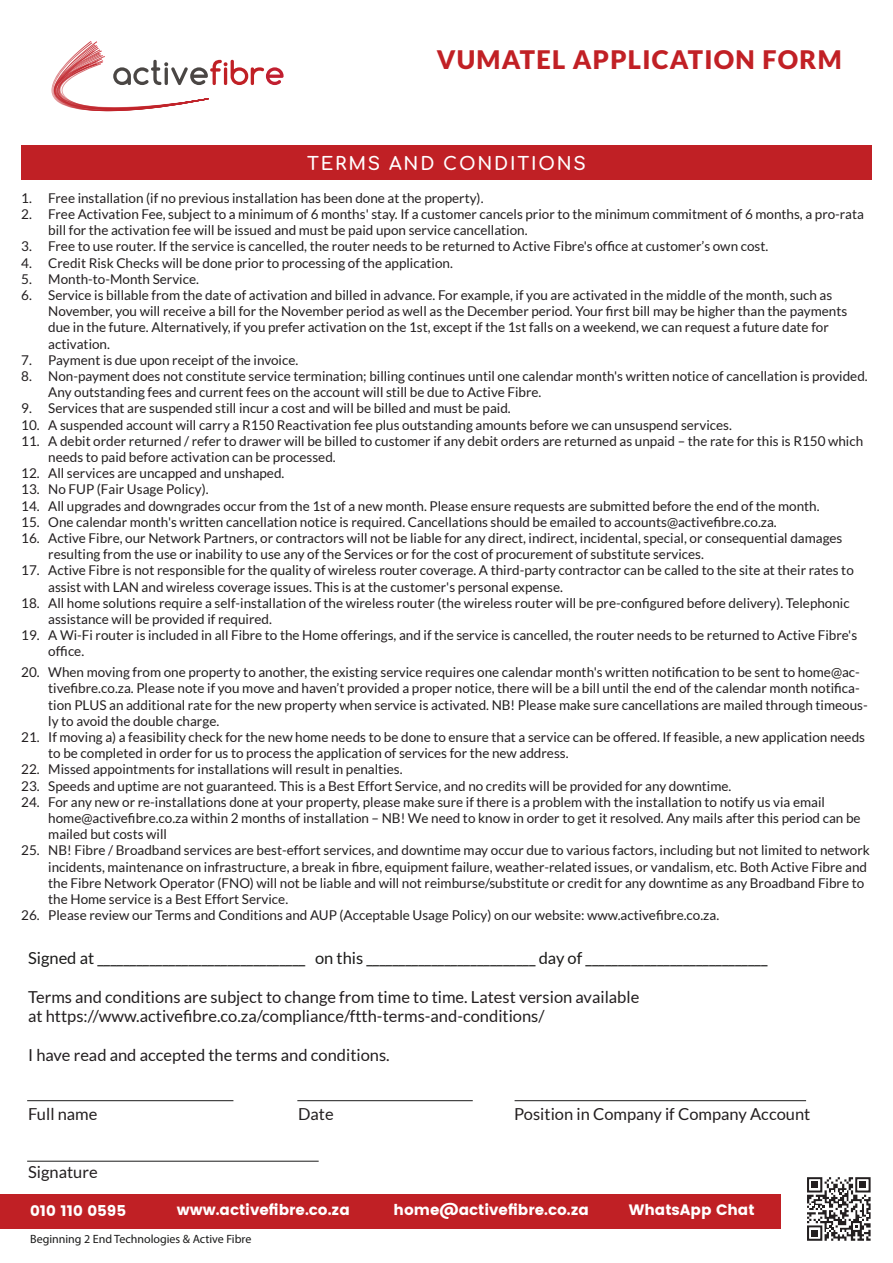
<style>
.page{position:relative;width:893px;height:1263px;background:#fff}
.page>*{position:absolute;margin:0;border:0;box-sizing:border-box;transform-origin:0 0}
.t1{font:900 25.5px "Lato";letter-spacing:.05em;color:#c12025}
.t2{font:700 18px "Comfortaa";letter-spacing:.1em;color:#fff}
.t3{font:16.5px/19.5px "Lato";color:#231f20}
.t4{font:16.5px "Lato";color:#1b1b1a}
.t5{font:15px "Poppins";color:#fff}
.t6{font:13.5px/16.2px "Lato";color:#231f20}
.t7{font:12px "Myriad Pro";color:#1b1b1a}
</style>
<div class="page">
<div style="left:0;top:1194px;width:781px;height:35px;background:#c02025"></div>
<svg style="left:807px;top:1177px;width:64px;height:64px"></svg>
<div style="left:811px;top:1230px;width:7px;height:6px;background:#231f20"></div>
<div style="left:811px;top:1181px;width:7px;height:7px;background:#231f20"></div>
<div style="left:860px;top:1181px;width:6px;height:7px;background:#231f20"></div>
<svg style="left:51px;top:41px;width:233px;height:70px"></svg>
<div style="left:21px;top:146px;width:851px;height:34px;background:#c02025"></div>
<hr style="left:27px;top:1100px;width:206px;height:1px;background:#1b1b1a">
<hr style="left:297px;top:1100px;width:176px;height:1px;background:#1b1b1a">
<hr style="left:515px;top:1100px;width:291px;height:1px;background:#1b1b1a">
<hr style="left:27px;top:1161px;width:292px;height:1px;background:#1b1b1a">
<h1 class="t1" style="left:437px;top:45px;width:406px">VUMATEL APPLICATION FORM</h1>
<h2 class="t2" style="left:307px;top:146px;width:280px">TERMS AND CONDITIONS</h2>
<p class="t6" style="left:21px;top:190px;width:464px">1. Free installation (if no previous installation has been done at the property).</p>
<p class="t6" style="left:48px;top:206px;width:817px;text-indent:-27px">2. Free Activation Fee, subject to a minimum of 6 months' stay. If a customer cancels prior to the minimum commitment of 6 months, a pro-rata bill for the activation fee will be issued and must be paid upon service cancellation.</p>
<p class="t6" style="left:21px;top:238px;width:749px">3. Free to use router. If the service is cancelled, the router needs to be returned to Active Fibre's office at customer’s own cost.</p>
<p class="t6" style="left:21px;top:255px;width:433px">4. Credit Risk Checks will be done prior to processing of the application.</p>
<p class="t6" style="left:21px;top:271px;width:179px">5. Month-to-Month Service.</p>
<p class="t6" style="left:48px;top:287px;width:800px;text-indent:-27px">6. Service is billable from the date of activation and billed in advance. For example, if you are activated in the middle of the month, such as November, you will receive a bill for the November period as well as the December period. Your first bill may be higher than the payments due in the future. Alternatively, if you prefer activation on the 1st, except if the 1st falls on a weekend, we can request a future date for activation.</p>
<p class="t6" style="left:21px;top:352px;width:278px">7. Payment is due upon receipt of the invoice.</p>
<p class="t6" style="left:48px;top:368px;width:821px;text-indent:-27px">8. Non-payment does not constitute service termination; billing continues until one calendar month's written notice of cancellation is provided.<br>Any outstanding fees and current fees on the account will still be due to Active Fibre.</p>
<p class="t6" style="left:21px;top:400px;width:491px">9. Services that are suspended still incur a cost and will be billed and must be paid.</p>
<p class="t6" style="left:21px;top:417px;width:712px">10. A suspended account will carry a R150 Reactivation fee plus outstanding amounts before we can unsuspend services.</p>
<p class="t6" style="left:48px;top:433px;width:816px;text-indent:-27px">11. A debit order returned / refer to drawer will be billed to customer if any debit orders are returned as unpaid – the rate for this is R150 which needs to paid before activation can be processed.</p>
<p class="t6" style="left:21px;top:465px;width:265px">12. All services are uncapped and unshaped.</p>
<p class="t6" style="left:21px;top:481px;width:189px">13. No FUP (Fair Usage Policy).</p>
<p class="t6" style="left:21px;top:498px;width:800px">14. All upgrades and downgrades occur from the 1st of a new month. Please ensure requests are submitted before the end of the month.</p>
<p class="t6" style="left:21px;top:514px;width:757px">15. One calendar month's written cancellation notice is required. Cancellations should be emailed to accounts@activefibre.co.za.</p>
<p class="t6" style="left:48px;top:530px;width:796px;text-indent:-27px">16. Active Fibre, our Network Partners, or contractors will not be liable for any direct, indirect, incidental, special, or consequential damages resulting from the use or inability to use any of the Services or for the cost of procurement of substitute services.</p>
<p class="t6" style="left:48px;top:562px;width:807px;text-indent:-27px">17. Active Fibre is not responsible for the quality of wireless router coverage. A third-party contractor can be called to the site at their rates to assist with LAN and wireless coverage issues. This is at the customer's personal expense.</p>
<p class="t6" style="left:48px;top:595px;width:803px;text-indent:-27px">18. All home solutions require a self-installation of the wireless router (the wireless router will be pre-configured before delivery). Telephonic assistance will be provided if required.</p>
<p class="t6" style="left:48px;top:627px;width:810px;text-indent:-27px">19. A Wi-Fi router is included in all Fibre to the Home offerings, and if the service is cancelled, the router needs to be returned to Active Fibre's office.</p>
<p class="t6" style="left:48px;top:664px;width:821px;text-indent:-27px">20. When moving from one property to another, the existing service requires one calendar month's written notification to be sent to home@ac&shy;tivefibre.co.za. Please note if you move and haven’t provided a proper notice, there will be a bill until the end of the calendar month notifica&shy;tion PLUS an additional rate for the new property when service is activated. NB! Please make sure cancellations are mailed through timeous&shy;ly to avoid the double charge.</p>
<p class="t6" style="left:48px;top:729px;width:818px;text-indent:-27px">21. If moving a) a feasibility check for the new home needs to be done to ensure that a service can be offered. If feasible, a new application needs to be completed in order for us to process the application of services for the new address.</p>
<p class="t6" style="left:21px;top:761px;width:383px">22. Missed appointments for installations will result in penalties.</p>
<p class="t6" style="left:21px;top:777px;width:712px">23. Speeds and uptime are not guaranteed. This is a Best Effort Service, and no credits will be provided for any downtime.</p>
<p class="t6" style="left:48px;top:794px;width:814px;text-indent:-27px">24. For any new or re-installations done at your property, please make sure if there is a problem with the installation to notify us via email home@activefibre.co.za within 2 months of installation – NB! We need to know in order to get it resolved. Any mails after this period can be mailed but costs will</p>
<p class="t6" style="left:48px;top:842px;width:823px;text-indent:-27px">25. NB! Fibre / Broadband services are best-effort services, and downtime may occur due to various factors, including but not limited to network incidents, maintenance on infrastructure, a break in fibre, equipment failure, weather-related issues, or vandalism, etc. Both Active Fibre and the Fibre Network Operator (FNO) will not be liable and will not reimburse/substitute or credit for any downtime as any Broadband Fibre to the Home service is a Best Effort Service.</p>
<p class="t6" style="left:21px;top:907px;width:699px">26. Please review our Terms and Conditions and AUP (Acceptable Usage Policy) on our website: www.activefibre.co.za.</p>
<p class="t4" style="left:28px;top:948px;width:741px">Signed at ________________________________ on this __________________________ day of ____________________________</p>
<p class="t3" style="left:28px;top:987px;width:613px">Terms and conditions are subject to change from time to time. Latest version available at https://www.activefibre.co.za/compliance/ftth-terms-and-conditions/</p>
<p class="t3" style="left:28px;top:1045px;width:363px">I have read and accepted the terms and conditions.</p>
<p class="t3" style="left:28px;top:1104px;width:71px">Full name</p>
<p class="t3" style="left:298px;top:1104px;width:37px">Date</p>
<p class="t3" style="left:514px;top:1104px;width:298px">Position in Company if Company Account</p>
<p class="t3" style="left:28px;top:1162px;width:71px">Signature</p>
<p class="t5" style="left:30px;top:1202px;width:98px">010 110 0595</p>
<p class="t5" style="left:177px;top:1201px;width:175px">www.activefibre.co.za</p>
<p class="t5" style="left:393px;top:1201px;width:197px">home@activefibre.co.za</p>
<p class="t5" style="left:629px;top:1201px;width:127px">WhatsApp Chat</p>
<p class="t7" style="left:30px;top:1231px;width:223px">Beginning 2 End Technologies &amp; Active Fibre</p>
</div>
